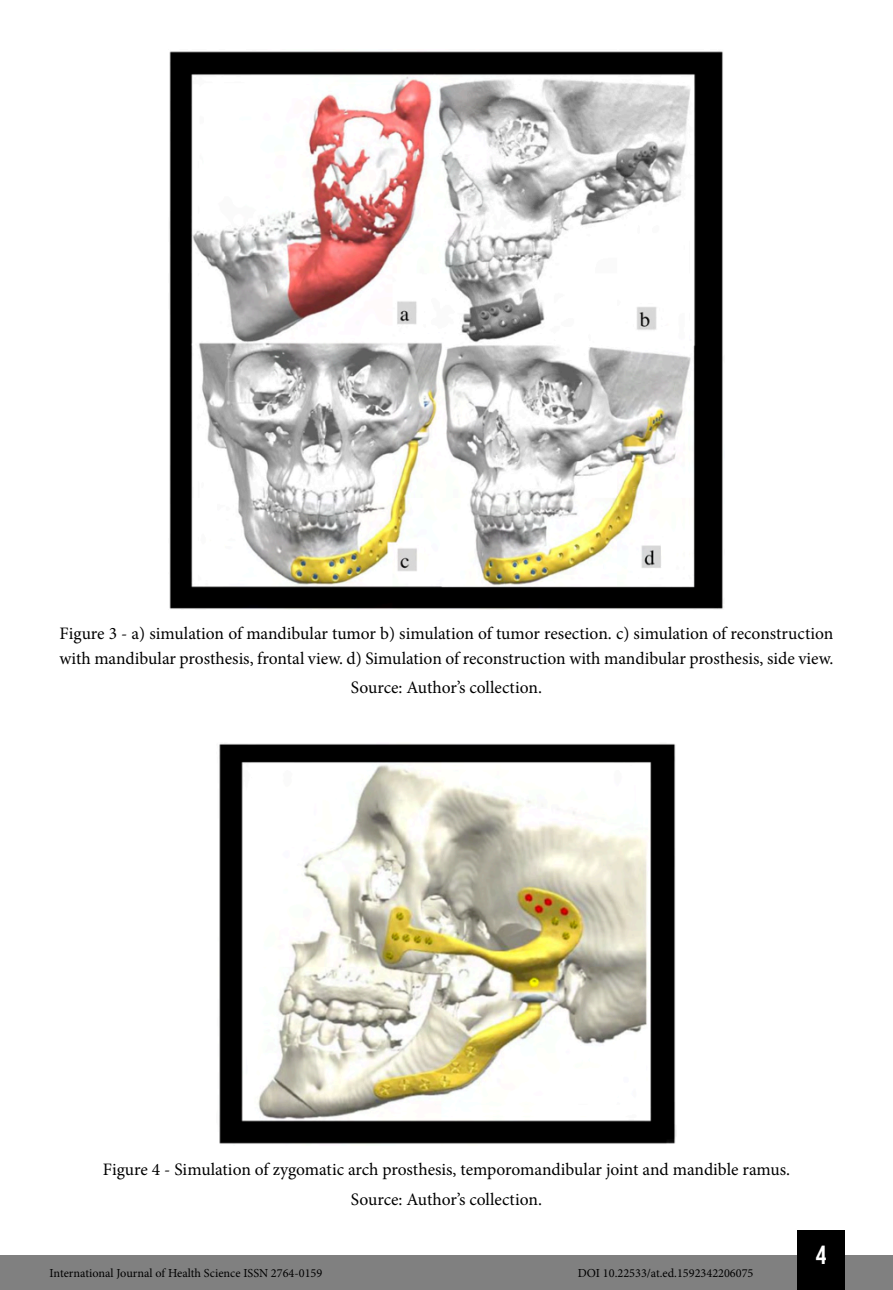
<style>
.page{position:relative;width:893px;height:1290px;background:#fff}
.page>*{position:absolute;margin:0;border:0;box-sizing:border-box;transform-origin:0 0}
.t1{font:26.25px "Bebas Kai";color:#fff}
.Info_Imagem{font:17.5px/24.5px "Minion Pro";color:#000}
.t2{font:12.25px "Minion Pro";color:#000}
</style>
<div class="page">
<div style="left:0;top:1255px;width:893px;height:35px;background:#808080"></div>
<div style="left:797px;top:1230px;width:48px;height:60px;background:#000"></div>
<img style="left:169px;top:51px;width:554px;height:558px">
<img style="left:219px;top:743px;width:457px;height:401px">
<p class="Info_Imagem" style="left:60px;top:621px;width:775px">Figure 3 - a) simulation of mandibular tumor b) simulation of tumor resection. c) simulation of reconstruction with mandibular prosthesis, frontal view. d) Simulation of reconstruction with mandibular prosthesis, side view.</p>
<p class="Info_Imagem" style="left:351px;top:675px;width:193px">Source: Author’s collection.</p>
<p class="Info_Imagem" style="left:103px;top:1157px;width:689px">Figure 4 - Simulation of zygomatic arch prosthesis, temporomandibular joint and mandible ramus.</p>
<p class="Info_Imagem" style="left:351px;top:1187px;width:193px">Source: Author’s collection.</p>
<p class="t2" style="left:50px;top:1265px;width:274px">International Journal of Health Science ISSN 2764-0159</p>
<p class="t2" style="left:578px;top:1265px;width:177px">DOI 10.22533/at.ed.1592342206075</p>
<h1 class="t1" style="left:816px;top:1241px;width:12px">4</h1>
</div>
